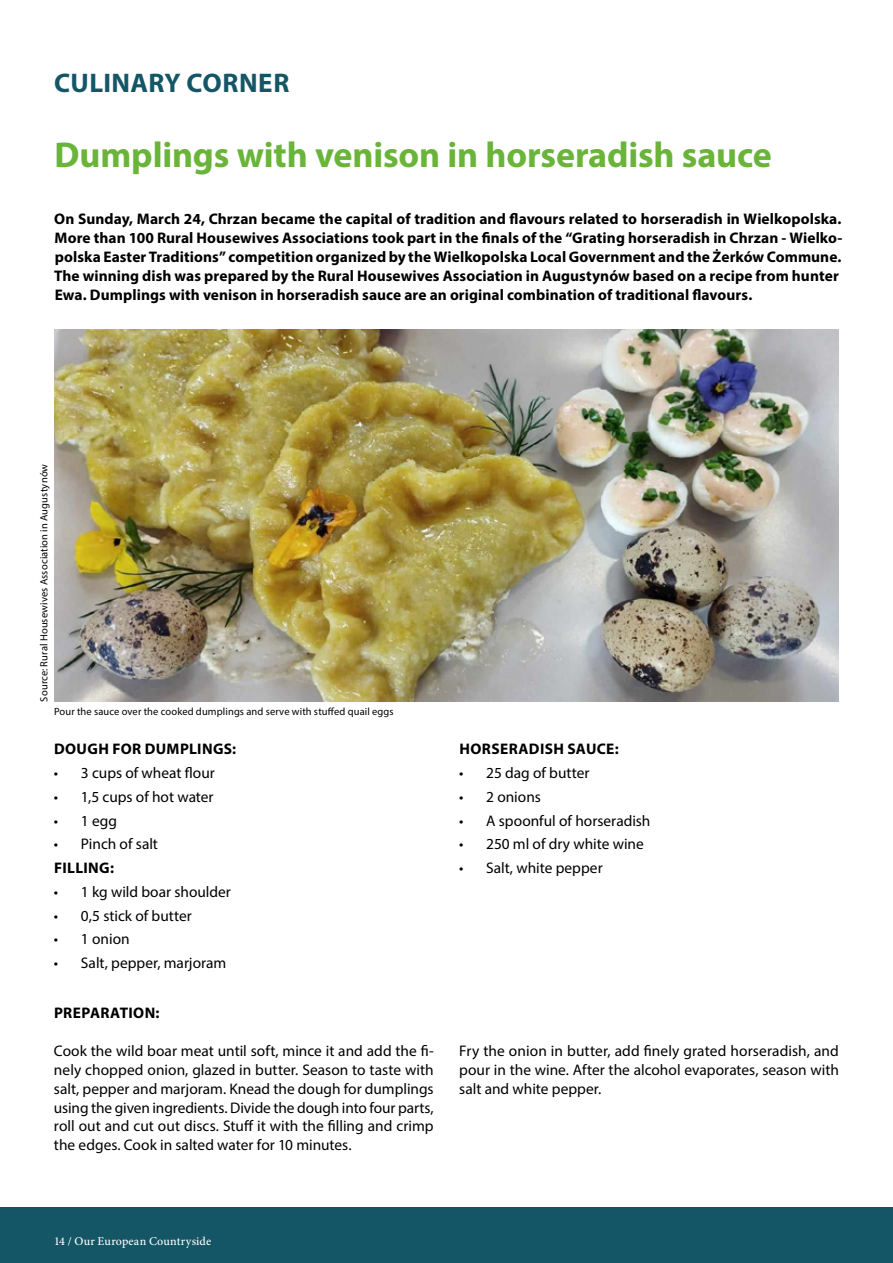
<style>
.page{position:relative;width:893px;height:1263px;background:#fff}
.page>*{position:absolute;margin:0;border:0;box-sizing:border-box;transform-origin:0 0}
.t1{font:700 36px "Myriad Pro";letter-spacing:-.005em;color:#69b439}
.t2{font:700 27px "Myriad Pro";letter-spacing:.015em;color:#145566}
.t3{font:15.3px/18.9px "Myriad Pro";color:#000;text-align:justify}
.t4{font:700 15.3px/18.9px "Myriad Pro";letter-spacing:.005em;color:#000}
.t5{font:700 15.3px "Myriad Pro";letter-spacing:.025em;color:#000}
.t6{font:500 12px "Minion Pro";letter-spacing:.015em;color:#fff}
.t7{font:10.5px "Myriad Pro";letter-spacing:.01em;color:#000}
</style>
<div class="page">
<div style="left:0;top:1208px;width:893px;height:55px;background:#145566"></div>
<img style="left:54px;top:330px;width:785px;height:372px">
<h2 class="t2" style="left:54px;top:65px;width:237px">CULINARY CORNER</h2>
<h1 class="t1" style="left:55px;top:132px;width:719px">Dumplings with venison in horseradish sauce</h1>
<p class="t4" style="left:54px;top:209px;width:790px">On Sunday, March 24, Chrzan became the capital of tradition and flavours related to horseradish in Wielkopolska.<br>More than 100 Rural Housewives Associations took part in the finals of the “Grating horseradish in Chrzan - Wielko&shy;polska Easter Traditions” competition organized by the Wielkopolska Local Government and the Żerków Commune.<br>The winning dish was prepared by the Rural Housewives Association in Augustynów based on a recipe from hunter Ewa. Dumplings with venison in horseradish sauce are an original combination of traditional flavours.</p>
<p class="t7" style="left:38px;top:702px;width:239px;rotate:-90deg">Source: Rural Housewives Association in Augustynów</p>
<p class="t7" style="left:54px;top:705px;width:341px">Pour the sauce over the cooked dumplings and serve with stuffed quail eggs</p>
<p class="t5" style="left:54px;top:739px;width:184px">DOUGH FOR DUMPLINGS:</p>
<p class="t3" style="left:54px;top:763px;width:162px">• 3 cups of wheat flour</p>
<p class="t3" style="left:54px;top:787px;width:161px">• 1,5 cups of hot water</p>
<p class="t3" style="left:54px;top:811px;width:65px">• 1 egg</p>
<p class="t3" style="left:54px;top:834px;width:106px">• Pinch of salt</p>
<p class="t4" style="left:54px;top:858px;width:61px">FILLING:</p>
<p class="t3" style="left:54px;top:882px;width:178px">• 1 kg wild boar shoulder</p>
<p class="t3" style="left:54px;top:906px;width:139px">• 0,5 stick of butter</p>
<p class="t3" style="left:54px;top:929px;width:77px">• 1 onion</p>
<p class="t3" style="left:54px;top:953px;width:174px">• Salt, pepper, marjoram</p>
<p class="t5" style="left:459px;top:739px;width:161px">HORSERADISH SAUCE:</p>
<p class="t3" style="left:459px;top:763px;width:132px">• 25 dag of butter</p>
<p class="t3" style="left:459px;top:787px;width:83px">• 2 onions</p>
<p class="t3" style="left:459px;top:811px;width:193px">• A spoonful of horseradish</p>
<p class="t3" style="left:459px;top:834px;width:186px">• 250 ml of dry white wine</p>
<p class="t3" style="left:459px;top:858px;width:145px">• Salt, white pepper</p>
<p class="t5" style="left:54px;top:1003px;width:107px">PREPARATION:</p>
<p class="t3" style="left:54px;top:1041px;width:381px">Cook the wild boar meat until soft, mince it and add the fi&shy;nely chopped onion, glazed in butter. Season to taste with salt, pepper and marjoram. Knead the dough for dumplings using the given ingredients. Divide the dough into four parts, roll out and cut out discs. Stuff it with the filling and crimp the edges. Cook in salted water for 10 minutes.</p>
<p class="t3" style="left:459px;top:1041px;width:381px">Fry the onion in butter, add finely grated horseradish, and pour in the wine. After the alcohol evaporates, season with salt and white pepper.</p>
<p class="t6" style="left:54px;top:1233px;width:159px">14 / Our European Countryside</p>
</div>
